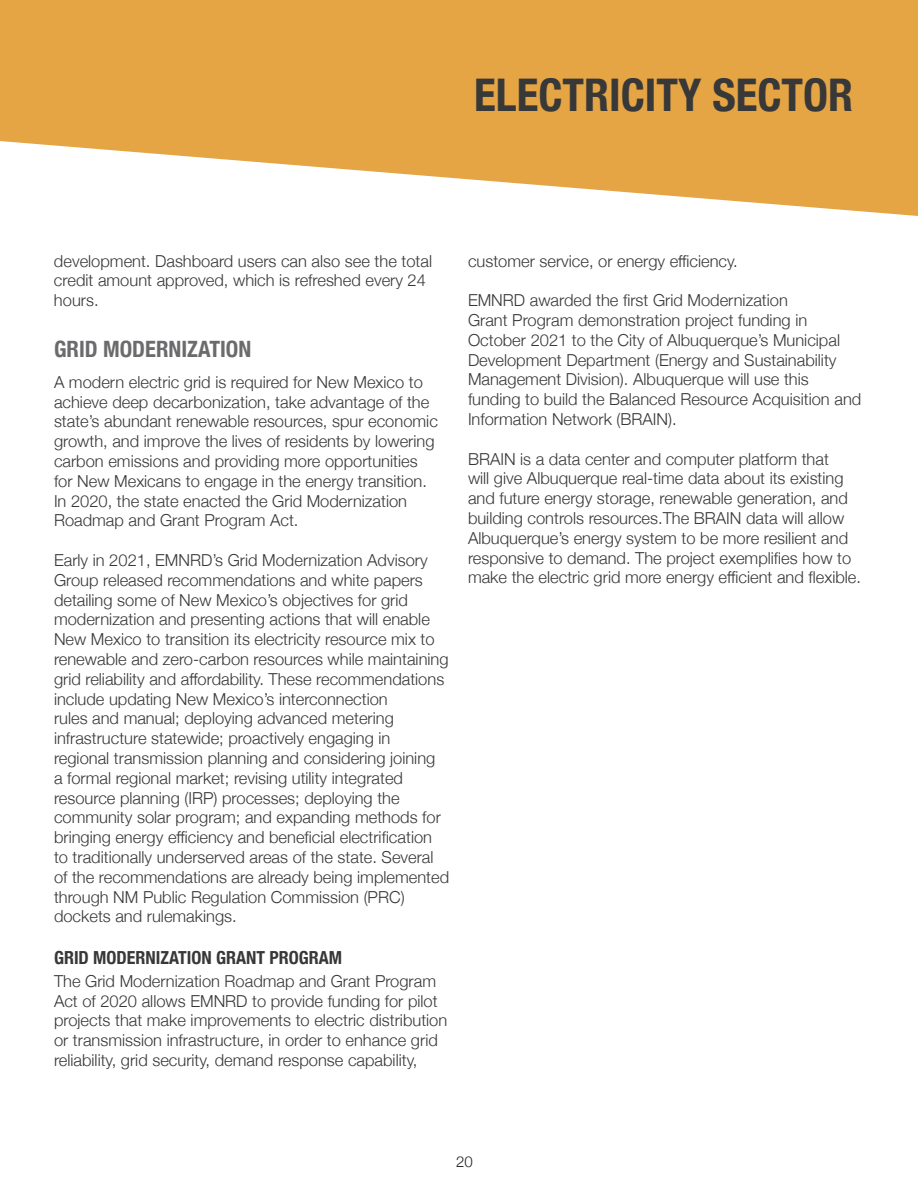
<style>
.page{position:relative;width:918px;height:1188px;background:#fff}
.page>*{position:absolute;margin:0;border:0;box-sizing:border-box;transform-origin:0 0}
.t1{font:700 condensed 45px "Helvetica Neue";color:#383839}
.t2{font:700 condensed 22.5px "Helvetica Neue";color:#6b6b6e}
.t3{font:700 condensed 18px "Helvetica Neue";color:#383839}
.t4{font:300 16.5px/19.8px "Helvetica Neue";color:#383839}
.t5{font:300 15px "Helvetica Neue";color:#231f20}
</style>
<div class="page">
<svg style="left:0;top:0;width:918px;height:216px;fill:#e5a544"></svg>
<h1 class="t1" style="left:474px;top:57px;width:380px">ELECTRICITY SECTOR</h1>
<p class="t4" style="left:54px;top:250px;width:380px">development. Dashboard users can also see the total credit amount approved, which is refreshed every 24 hours.</p>
<h2 class="t2" style="left:54px;top:331px;width:199px">GRID MODERNIZATION</h2>
<p class="t4" style="left:54px;top:371px;width:385px">A modern electric grid is required for New Mexico to achieve deep decarbonization, take advantage of the state’s abundant renewable resources, spur economic growth, and improve the lives of residents by lowering carbon emissions and providing more opportunities for New Mexicans to engage in the energy transition.<br>In 2020, the state enacted the Grid Modernization Roadmap and Grant Program Act.</p>
<p class="t4" style="left:54px;top:549px;width:397px">Early in 2021, EMNRD’s Grid Modernization Advisory Group released recommendations and white papers detailing some of New Mexico’s objectives for grid modernization and presenting actions that will enable New Mexico to transition its electricity resource mix to renewable and zero-carbon resources while maintaining grid reliability and affordability. These recommendations include updating New Mexico’s interconnection<br>rules and manual; deploying advanced metering infrastructure statewide; proactively engaging in regional transmission planning and considering joining<br>a formal regional market; revising utility integrated resource planning (IRP) processes; deploying the community solar program; and expanding methods for bringing energy efficiency and beneficial electrification to traditionally underserved areas of the state. Several of the recommendations are already being implemented through NM Public Regulation Commission (PRC) dockets and rulemakings.</p>
<p class="t3" style="left:54px;top:942px;width:290px">GRID MODERNIZATION GRANT PROGRAM</p>
<p class="t4" style="left:54px;top:970px;width:395px">The Grid Modernization Roadmap and Grant Program Act of 2020 allows EMNRD to provide funding for pilot projects that make improvements to electric distribution or transmission infrastructure, in order to enhance grid reliability, grid security, demand response capability,</p>
<p class="t4" style="left:468px;top:250px;width:271px">customer service, or energy efficiency.</p>
<p class="t4" style="left:468px;top:289px;width:395px">EMNRD awarded the first Grid Modernization<br>Grant Program demonstration project funding in October 2021 to the City of Albuquerque’s Municipal Development Department (Energy and Sustainability Management Division). Albuquerque will use this funding to build the Balanced Resource Acquisition and Information Network (BRAIN).</p>
<p class="t4" style="left:468px;top:448px;width:395px">BRAIN is a data center and computer platform that<br>will give Albuquerque real-time data about its existing and future energy storage, renewable generation, and building controls resources.The BRAIN data will allow Albuquerque’s energy system to be more resilient and responsive to demand. The project exemplifies how to make the electric grid more energy efficient and flexible.</p>
<p class="t5" style="left:456px;top:1149px;width:18px">20</p>
</div>
